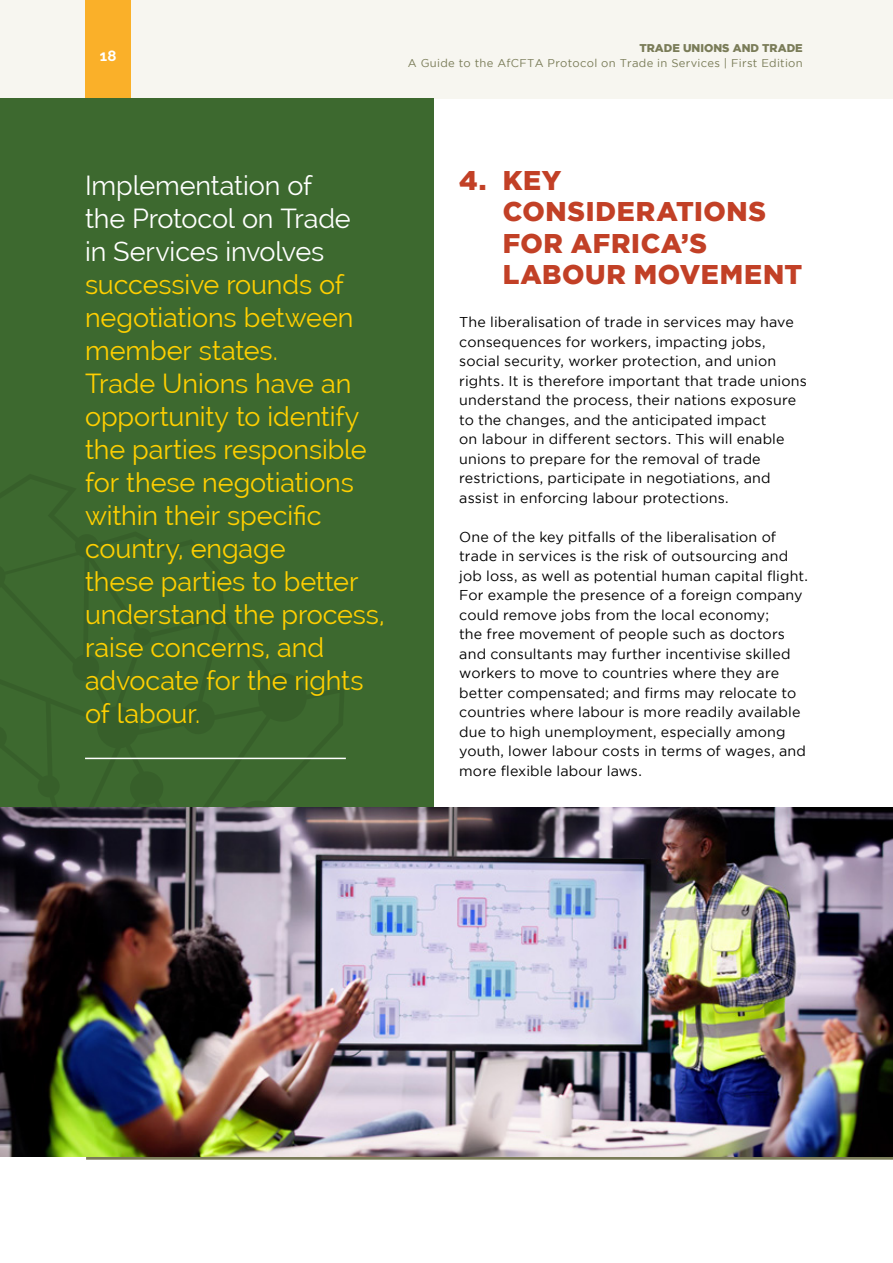
<style>
.page{position:relative;width:893px;height:1263px;background:#fff}
.page>*{position:absolute;margin:0;border:0;box-sizing:border-box;transform-origin:0 0}
.t1{font:27px/33px "Raleway";letter-spacing:-.005em;color:#ffcf01}
.t2{font:27px/33px "Raleway";letter-spacing:-.005em;color:#fff}
.t3{font:900 27px/31.5px "Gotham";letter-spacing:.025em;color:#c24026}
.t4{font:700 15px "Raleway";color:#fff}
.t5{font:14.25px/19.5px "Gotham";letter-spacing:.01em;color:#000}
.t6{font:11.25px "Gotham";letter-spacing:.025em;color:#7a7c58}
.t7{font:900 11.25px "Gotham";color:#7a7c58}
</style>
<div class="page">
<div style="left:0;top:0;width:893px;height:99px;background:#f7f6f0"></div>
<div style="left:85px;top:0;width:46px;height:99px;background:#fab029"></div>
<hr style="left:86px;top:1157px;width:807px;height:3px;background:#7a7c58">
<div style="left:0;top:99px;width:434px;height:790px;background:#3d692f"></div>
<img style="left:0;top:808px;width:893px;height:349px">
<svg style="left:0;top:757px;width:345px;height:51px"></svg>
<hr style="left:85px;top:758px;width:261px;height:1px;background:#fff">
<p class="t4" style="left:100px;top:47px;width:18px">18</p>
<p class="t7" style="left:639px;top:42px;width:165px">TRADE UNIONS AND TRADE</p>
<p class="t6" style="left:408px;top:57px;width:396px">A Guide to the AfCFTA Protocol on Trade in Services | First Edition</p>
<h1 class="t2" style="left:85px;top:169px;width:267px">Implementation of the Protocol on Trade in Services involves</h1>
<p class="t1" style="left:85px;top:268px;width:301px">successive rounds of negotiations between member states.<br>Trade Unions have an opportunity to identify the parties responsible for these negotiations within their specific country, engage<br>these parties to better understand the process, raise concerns, and advocate for the rights of labour.</p>
<h1 class="t3" style="left:503px;top:164px;width:301px;text-indent:-43px">4. KEY<br>CONSIDERATIONS<br>FOR AFRICA’S<br>LABOUR MOVEMENT</h1>
<p class="t5" style="left:459px;top:312px;width:349px">The liberalisation of trade in services may have consequences for workers, impacting jobs, social security, worker protection, and union rights. It is therefore important that trade unions understand the process, their nations exposure to the changes, and the anticipated impact<br>on labour in different sectors. This will enable unions to prepare for the removal of trade restrictions, participate in negotiations, and assist in enforcing labour protections.</p>
<p class="t5" style="left:459px;top:527px;width:350px">One of the key pitfalls of the liberalisation of trade in services is the risk of outsourcing and job loss, as well as potential human capital flight.<br>For example the presence of a foreign company could remove jobs from the local economy;<br>the free movement of people such as doctors and consultants may further incentivise skilled workers to move to countries where they are better compensated; and firms may relocate to countries where labour is more readily available due to high unemployment, especially among youth, lower labour costs in terms of wages, and more flexible labour laws.</p>
</div>
